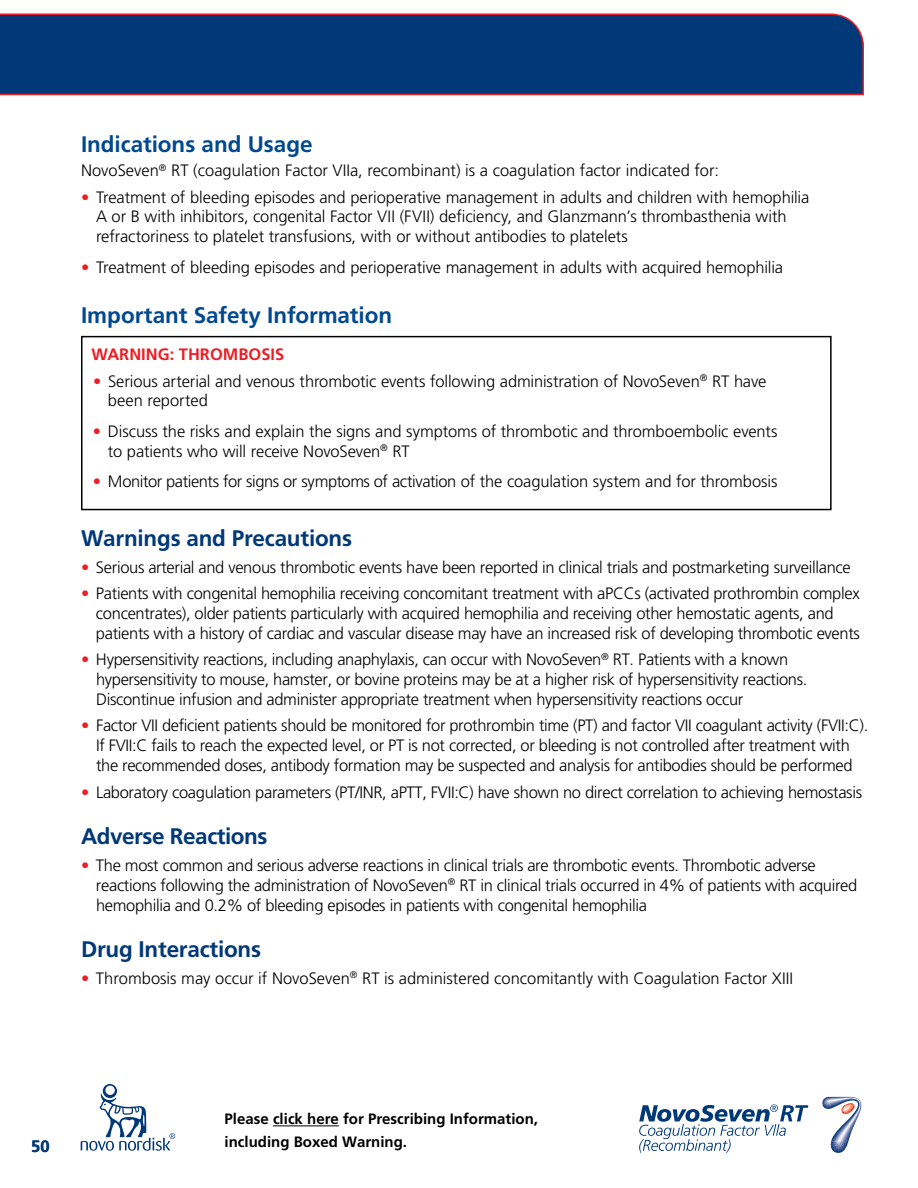
<style>
.page{position:relative;width:918px;height:1188px;background:#fff}
.page>*{position:absolute;margin:0;border:0;box-sizing:border-box;transform-origin:0 0}
.t1{font:700 22.5px "Frutiger LT Std";letter-spacing:-.01em;color:#003878}
.t2{font:700 22.5px "Frutiger LT Std";letter-spacing:-.005em;color:#004990}
.t3{font:300 16.5px/19.8px "Frutiger LT Std";letter-spacing:-.02em;color:#000}
.t4{font:300 16.5px "Frutiger LT Std";color:#000}
.t5{font:700 16.5px "Frutiger LT Std";color:#ed1d24}
.t6{font:700 16.5px "Frutiger LT Std";color:#003878}
.t7{font:700 15px/22.5px "Frutiger LT Std";color:#000}
.s1{color:#ed1d24}
</style>
<div class="page">
<div style="left:0;top:13px;width:864px;height:83px;background:#003878"></div>
<hr style="left:0;top:94px;width:864px;height:1px;background:#ed1d24">
<svg style="left:81px;top:1084px;width:94px;height:67px"></svg>
<svg style="left:639px;top:1104px;width:169px;height:49px"></svg>
<svg style="left:822px;top:1097px;width:40px;height:56px"></svg>
<div style="left:81px;top:336px;width:751px;height:174px;border:2px solid #000"></div>
<hr style="left:273px;top:1125px;width:66px;height:1px;background:#000">
<h1 class="t2" style="left:81px;top:131px;width:233px">Indications and Usage</h1>
<p class="t4" style="left:81px;top:161px;width:640px">NovoSeven<sup>®</sup> RT (coagulation Factor VIIa, recombinant) is a coagulation factor indicated for:</p>
<p class="t3" style="left:96px;top:187px;width:715px;text-indent:-15px"><span class="s1">•</span> Treatment of bleeding episodes and perioperative management in adults and children with hemophilia<br>A or B with inhibitors, congenital Factor VII (FVII) deficiency, and Glanzmann’s thrombasthenia with refractoriness to platelet transfusions, with or without antibodies to platelets</p>
<p class="t3" style="left:81px;top:257px;width:704px"><span class="s1">•</span> Treatment of bleeding episodes and perioperative management in adults with acquired hemophilia</p>
<h1 class="t2" style="left:81px;top:301px;width:313px">Important Safety Information</h1>
<p class="t5" style="left:92px;top:345px;width:194px">WARNING: THROMBOSIS</p>
<p class="t3" style="left:108px;top:371px;width:660px;text-indent:-15px"><span class="s1">•</span> Serious arterial and venous thrombotic events following administration of NovoSeven<sup>®</sup> RT have been reported</p>
<p class="t3" style="left:108px;top:422px;width:671px;text-indent:-15px"><span class="s1">•</span> Discuss the risks and explain the signs and symptoms of thrombotic and thromboembolic events to patients who will receive NovoSeven<sup>®</sup> RT</p>
<p class="t3" style="left:93px;top:472px;width:686px"><span class="s1">•</span> Monitor patients for signs or symptoms of activation of the coagulation system and for thrombosis</p>
<h1 class="t1" style="left:81px;top:525px;width:273px">Warnings and Precautions</h1>
<p class="t3" style="left:81px;top:557px;width:771px"><span class="s1">•</span> Serious arterial and venous thrombotic events have been reported in clinical trials and postmarketing surveillance</p>
<p class="t3" style="left:96px;top:584px;width:765px;text-indent:-15px"><span class="s1">•</span> Patients with congenital hemophilia receiving concomitant treatment with aPCCs (activated prothrombin complex concentrates), older patients particularly with acquired hemophilia and receiving other hemostatic agents, and patients with a history of cardiac and vascular disease may have an increased risk of developing thrombotic events</p>
<p class="t3" style="left:96px;top:650px;width:713px;text-indent:-15px"><span class="s1">•</span> Hypersensitivity reactions, including anaphylaxis, can occur with NovoSeven<sup>®</sup> RT. Patients with a known hypersensitivity to mouse, hamster, or bovine proteins may be at a higher risk of hypersensitivity reactions.<br>Discontinue infusion and administer appropriate treatment when hypersensitivity reactions occur</p>
<p class="t3" style="left:81px;top:716px;width:789px;text-align:center"><span class="s1">•</span> Factor VII deficient patients should be monitored for prothrombin time (PT) and factor VII coagulant activity (FVII:C).<br>If FVII:C fails to reach the expected level, or PT is not corrected, or bleeding is not controlled after treatment with<br>the recommended doses, antibody formation may be suspected and analysis for antibodies should be performed</p>
<p class="t3" style="left:81px;top:782px;width:783px"><span class="s1">•</span> Laboratory coagulation parameters (PT/INR, aPTT, FVII:C) have shown no direct correlation to achieving hemostasis</p>
<h1 class="t1" style="left:81px;top:823px;width:188px">Adverse Reactions</h1>
<p class="t3" style="left:96px;top:856px;width:763px;text-indent:-15px"><span class="s1">•</span> The most common and serious adverse reactions in clinical trials are thrombotic events. Thrombotic adverse reactions following the administration of NovoSeven<sup>®</sup> RT in clinical trials occurred in 4% of patients with acquired hemophilia and 0.2% of bleeding episodes in patients with congenital hemophilia</p>
<h1 class="t1" style="left:81px;top:936px;width:182px">Drug Interactions</h1>
<p class="t4" style="left:81px;top:969px;width:714px"><span class="s1">•</span> Thrombosis may occur if NovoSeven<sup>®</sup> RT is administered concomitantly with Coagulation Factor XIII</p>
<p class="t6" style="left:31px;top:1136px;width:20px">50</p>
<p class="t7" style="left:225px;top:1108px;width:315px">Please click here for Prescribing Information, including Boxed Warning.</p>
</div>
